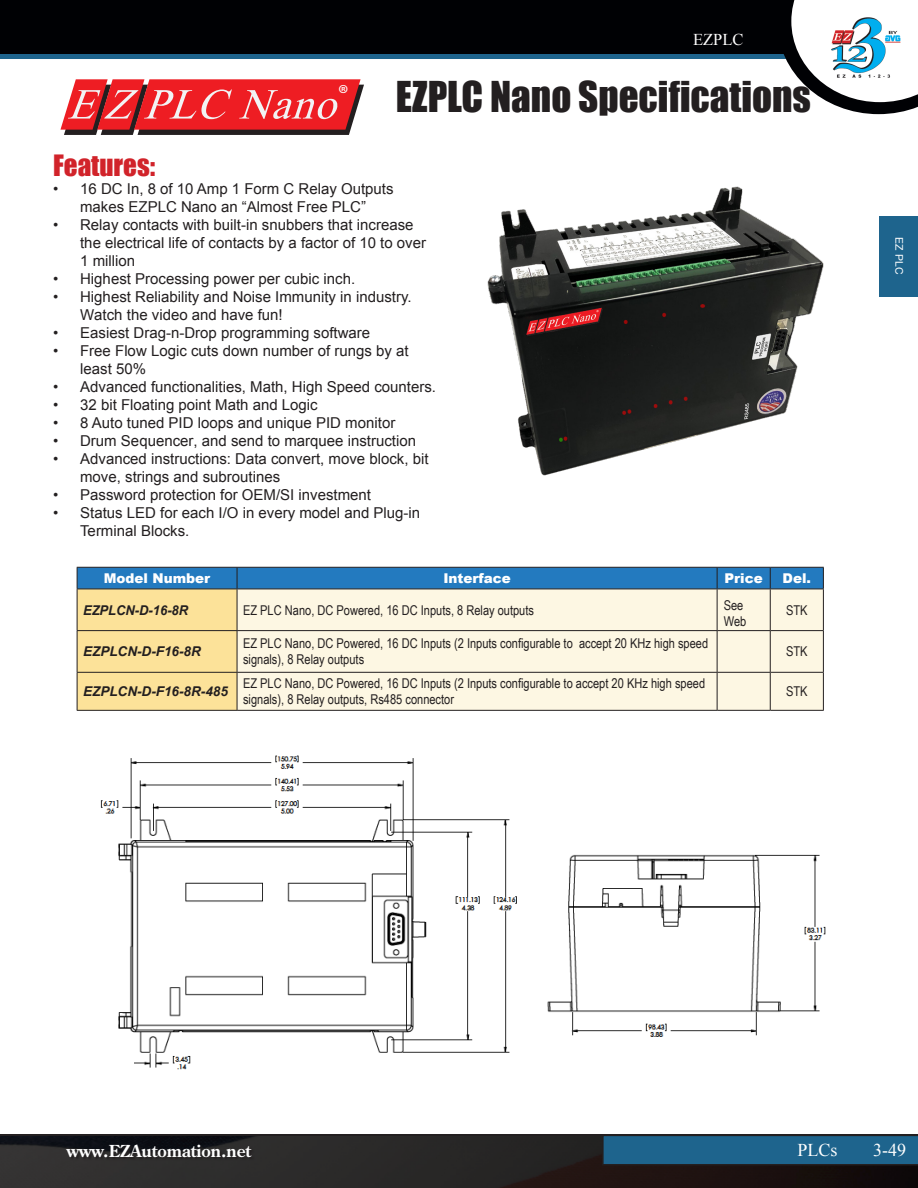
<style>
.page{position:relative;width:918px;height:1188px;background:#fff}
.page>*{position:absolute;margin:0;border:0;box-sizing:border-box;transform-origin:0 0}
.Paragraph_Style1{font:39px "Impact";color:#231f20}
.Paragraph_Style6{font:27px "Impact";color:#d1232a}
.t1{font:24.9px "Myriad Pro";color:#fff}
.t2{font:18px "Times New Roman";color:#fff}
.t3{font:700 16.5px "Century Old Style Std";color:#fff}
.t4{font:16.5px "Times New Roman";color:#fff}
.t5{font:15px/18px "Arial";color:#231f20}
.Paragraph_Style20{font:13.5px/16.2px "Arial Narrow";color:#231f20}
.Paragraph_Style30{font:13.5px/16.2px "Arial Narrow";color:#231f20}
.t6{font:900 13.5px "Arial";color:#fff}
.Paragraph_Style1-2{font:italic 700 13.5px "Arial";color:#231f20}
.Paragraph_Style93{font:italic 700 13.5px "Arial";color:#231f20}
.Paragraph_Style93-2{font:italic 700 13.5px "Arial";color:#231f20;scale:.96 1}
.t7{font:10.5px "Arial";color:#fff}
</style>
<div class="page">
<img style="left:0;top:1135px;width:918px;height:53px">
<svg style="left:67px;top:1145px;width:188px;height:16px;background:#232223"></svg>
<svg style="left:602px;top:1135px;width:316px;height:30px;background:#1e5e84"></svg>
<hr style="left:0;top:1134px;width:918px;height:1px;background:#231f20">
<svg style="left:0;top:53px;width:777px;height:6px;background:#195376"></svg>
<div style="left:0;top:0;width:918px;height:53px;background:#000104"></div>
<svg style="left:777px;top:0;width:141px;height:114px"></svg>
<img style="left:829px;top:15px;width:72px;height:65px">
<div style="left:879px;top:216px;width:39px;height:81px;background:#1e648d"></div>
<img style="left:100px;top:755px;width:726px;height:315px">
<hr style="left:77px;top:710px;width:160px;height:1px;background:#231f20">
<hr style="left:237px;top:710px;width:480px;height:1px;background:#231f20">
<hr style="left:717px;top:710px;width:53px;height:1px;background:#231f20">
<hr style="left:770px;top:710px;width:54px;height:1px;background:#231f20">
<svg style="left:77px;top:567px;width:747px;height:143px;background:#d6daca"></svg>
<hr style="left:77px;top:589px;width:160px;height:1px;background:#231f20">
<hr style="left:237px;top:589px;width:480px;height:1px;background:#231f20">
<hr style="left:717px;top:589px;width:53px;height:1px;background:#231f20">
<hr style="left:770px;top:589px;width:54px;height:1px;background:#231f20">
<svg style="left:60px;top:79px;width:304px;height:56px;background:#d64045"></svg>
<img style="left:487px;top:186px;width:337px;height:290px">
<h3 class="t1" style="left:338px;top:78px;width:12px">®</h3>
<p class="t4" style="left:693px;top:28px;width:52px">EZPLC</p>
<p class="Paragraph_Style1" style="left:396px;top:66px;width:417px">EZPLC Nano Specifications</p>
<p class="Paragraph_Style6" style="left:53px;top:145px;width:104px">Features:</p>
<p class="t5" style="left:53px;top:180px;width:342px;text-align:center">• 16 DC In, 8 of 10 Amp 1 Form C Relay Outputs makes EZPLC Nano an “Almost Free PLC”</p>
<p class="t5" style="left:80px;top:216px;width:348px;text-indent:-27px">• Relay contacts with built-in snubbers that increase the electrical life of contacts by a factor of 10 to over<br>1 million</p>
<p class="t5" style="left:53px;top:270px;width:304px">• Highest Processing power per cubic inch.</p>
<p class="t5" style="left:80px;top:288px;width:333px;text-indent:-27px">• Highest Reliability and Noise Immunity in industry.<br>Watch the video and have fun!</p>
<p class="t5" style="left:53px;top:324px;width:319px">• Easiest Drag-n-Drop programming software</p>
<p class="t5" style="left:80px;top:342px;width:330px;text-indent:-27px">• Free Flow Logic cuts down number of rungs by at least 50%</p>
<p class="t5" style="left:53px;top:378px;width:385px">• Advanced functionalities, Math, High Speed counters.</p>
<p class="t5" style="left:53px;top:396px;width:266px">• 32 bit Floating point Math and Logic</p>
<p class="t5" style="left:53px;top:414px;width:344px">• 8 Auto tuned PID loops and unique PID monitor</p>
<p class="t5" style="left:53px;top:432px;width:364px">• Drum Sequencer, and send to marquee instruction</p>
<p class="t5" style="left:80px;top:450px;width:350px;text-indent:-27px">• Advanced instructions: Data convert, move block, bit move, strings and subroutines</p>
<p class="t5" style="left:53px;top:486px;width:319px">• Password protection for OEM/SI investment</p>
<p class="t5" style="left:80px;top:504px;width:342px;text-indent:-27px">• Status LED for each I/O in every model and Plug-in<br>Terminal Blocks.</p>
<p class="t6" style="left:104px;top:568px;width:108px">Model Number</p>
<p class="t6" style="left:443px;top:568px;width:69px">Interface</p>
<p class="t6" style="left:725px;top:568px;width:40px">Price</p>
<p class="t6" style="left:783px;top:568px;width:30px">Del.</p>
<p class="Paragraph_Style93-2" style="left:83px;top:601px;width:111px">EZPLCN-D-16-8R</p>
<p class="Paragraph_Style20" style="left:243px;top:601px;width:293px">EZ PLC Nano, DC Powered, 16 DC Inputs, 8 Relay outputs</p>
<p class="Paragraph_Style30" style="left:724px;top:597px;width:24px">See<br>Web</p>
<p class="Paragraph_Style30" style="left:786px;top:601px;width:23px">STK</p>
<p class="Paragraph_Style93" style="left:83px;top:643px;width:119px">EZPLCN-D-F16-8R</p>
<p class="Paragraph_Style20" style="left:243px;top:635px;width:467px">EZ PLC Nano, DC Powered, 16 DC Inputs (2 Inputs configurable to accept 20 KHz high speed signals), 8 Relay outputs</p>
<p class="Paragraph_Style30" style="left:786px;top:643px;width:23px">STK</p>
<p class="Paragraph_Style1-2" style="left:83px;top:682px;width:146px">EZPLCN-D-F16-8R-485</p>
<p class="Paragraph_Style30" style="left:243px;top:675px;width:464px">EZ PLC Nano, DC Powered, 16 DC Inputs (2 Inputs configurable to accept 20 KHz high speed signals), 8 Relay outputs, Rs485 connector</p>
<p class="Paragraph_Style30" style="left:786px;top:683px;width:23px">STK</p>
<p class="t7" style="left:906px;top:237px;width:38px;rotate:90deg">EZ PLC</p>
<p class="t3" style="left:67px;top:1140px;width:186px">www.EZAutomation.net</p>
<p class="t2" style="left:798px;top:1138px;width:42px">PLCs</p>
<p class="t2" style="left:873px;top:1138px;width:34px">3-49</p>
</div>
